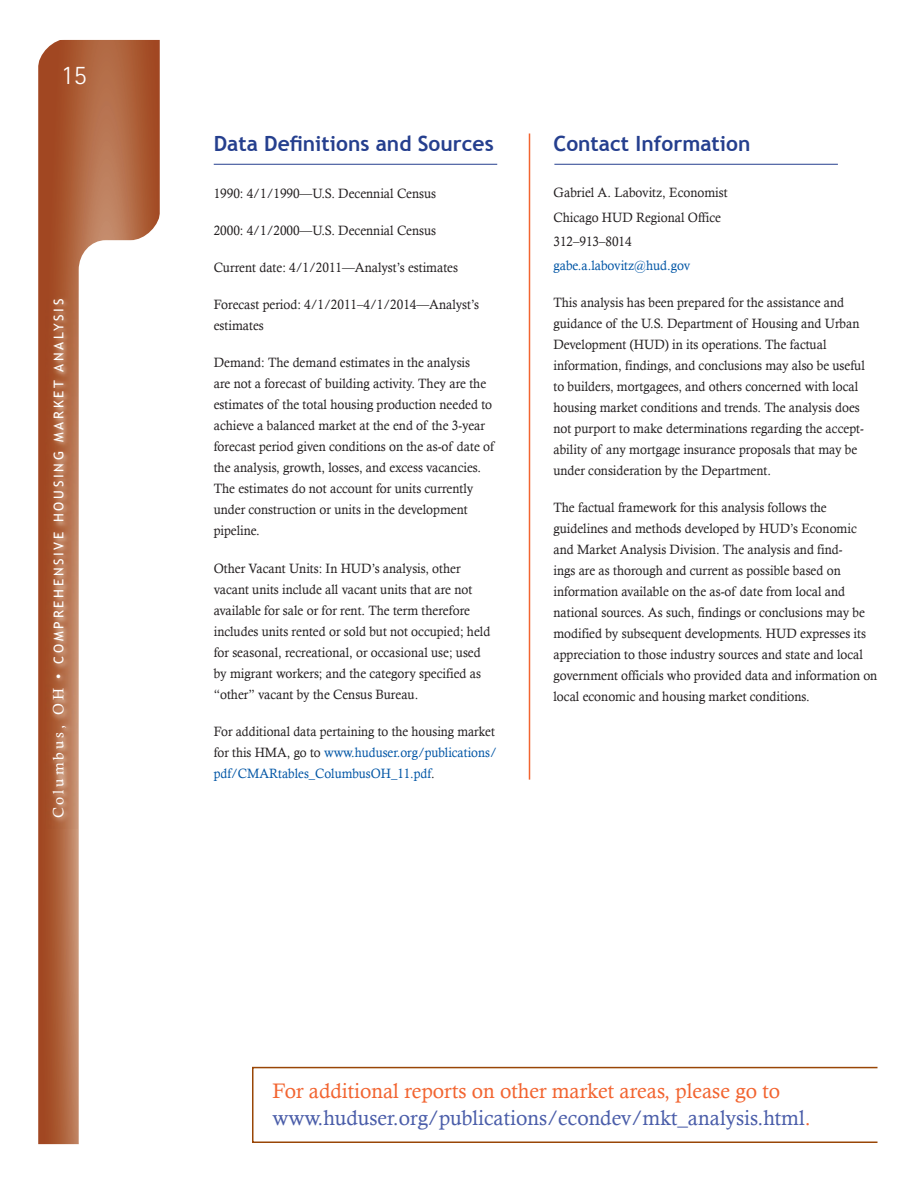
<style>
.page{position:relative;width:918px;height:1188px;background:#fff}
.page>*{position:absolute;margin:0;border:0;box-sizing:border-box;transform-origin:0 0}
.t1{font:300 27px "Rotis Sans Serif";color:#fff}
.t2{font:21px "Calisto";color:#4a5da9}
.t3{font:21px "Calisto";color:#f26430}
.level2{font:700 21px "Trebuchet MS";color:#253f8e}
.t4{font:13.5px/21px "Calisto";color:#231f20;scale:.95 1}
.t5{font:13.5px/21px "Calisto";color:#231f20;scale:.94 1}
.t6{font:13.5px "Trebuchet MS";letter-spacing:.2em;color:#fff}
.t7{font:13.5px "Calisto";color:#0155a5;scale:.95 1}
.s1{font-family:"Calisto";font-size:15px}
.s2{color:#0155a5}
.s3{color:#f26430}
</style>
<div class="page">
<svg style="left:38px;top:40px;width:122px;height:1104px;background:#af633f"></svg>
<svg style="left:79px;top:240px;width:81px;height:904px"></svg>
<svg style="left:38px;top:39px;width:30px;height:30px"></svg>
<svg style="left:130px;top:210px;width:30px;height:36px"></svg>
<img style="left:46px;top:290px;width:31px;height:539px">
<hr style="left:214px;top:164px;width:283px;height:1px;background:#253f8e">
<hr style="left:554px;top:164px;width:284px;height:1px;background:#253f8e">
<hr style="left:529px;top:133px;width:1px;height:647px;background:#f26430">
<div style="left:252px;top:1067px;width:626px;height:76px;border:2px solid #994606"></div>
<h1 class="t1" style="left:61px;top:60px;width:27px">15</h1>
<p class="t6" style="left:51px;top:818px;width:521px;rotate:-90deg"><span class="s1">Columbus, OH •</span> COMPREHENSIVE HOUSING MARKET ANALYSIS</p>
<p class="level2" style="left:214px;top:130px;width:282px">Data Definitions and Sources</p>
<p class="t4" style="left:214px;top:182px;width:236px">1990: 4/1/1990—U.S. Decennial Census</p>
<p class="t4" style="left:214px;top:220px;width:236px">2000: 4/1/2000—U.S. Decennial Census</p>
<p class="t4" style="left:214px;top:257px;width:259px">Current date: 4/1/2011—Analyst’s estimates</p>
<p class="t4" style="left:214px;top:294px;width:281px">Forecast period: 4/1/2011–4/1/2014—Analyst’s estimates</p>
<p class="t4" style="left:214px;top:352px;width:296px">Demand: The demand estimates in the analysis<br>are not a forecast of building activity. They are the estimates of the total housing production needed to achieve a balanced market at the end of the 3-year forecast period given conditions on the as-of date of the analysis, growth, losses, and excess vacancies.<br>The estimates do not account for units currently under construction or units in the development pipeline.</p>
<p class="t4" style="left:214px;top:557px;width:293px">Other Vacant Units: In HUD’s analysis, other vacant units include all vacant units that are not available for sale or for rent. The term therefore includes units rented or sold but not occupied; held for seasonal, recreational, or occasional use; used by migrant workers; and the category specified as “other” vacant by the Census Bureau.</p>
<p class="t5" style="left:214px;top:721px;width:303px">For additional data pertaining to the housing market for this HMA, go to <span class="s2">www.huduser.org/publications/ pdf/CMARtables_ColumbusOH_11.pdf</span>.</p>
<p class="level2" style="left:554px;top:130px;width:198px">Contact Information</p>
<p class="t4" style="left:554px;top:182px;width:185px">Gabriel A. Labovitz, Economist</p>
<p class="t4" style="left:554px;top:206px;width:178px">Chicago HUD Regional Office</p>
<p class="t4" style="left:554px;top:231px;width:84px">312–913–8014</p>
<p class="t7" style="left:554px;top:258px;width:145px">gabe.a.labovitz@hud.gov</p>
<p class="t4" style="left:554px;top:292px;width:329px">This analysis has been prepared for the assistance and guidance of the U.S. Department of Housing and Urban Development (HUD) in its operations. The factual information, findings, and conclusions may also be useful to builders, mortgagees, and others concerned with local housing market conditions and trends. The analysis does not purport to make determinations regarding the accept&shy;ability of any mortgage insurance proposals that may be under consideration by the Department.</p>
<p class="t4" style="left:554px;top:497px;width:342px">The factual framework for this analysis follows the guidelines and methods developed by HUD’s Economic and Market Analysis Division. The analysis and find-<br>ings are as thorough and current as possible based on information available on the as-of date from local and national sources. As such, findings or conclusions may be modified by subsequent developments. HUD expresses its appreciation to those industry sources and state and local government officials who provided data and information on local economic and housing market conditions.</p>
<p class="t3" style="left:272px;top:1079px;width:509px">For additional reports on other market areas, please go to</p>
<p class="t2" style="left:272px;top:1106px;width:540px">www.huduser.org/publications/econdev/mkt_analysis.html<span class="s3">.</span></p>
</div>
